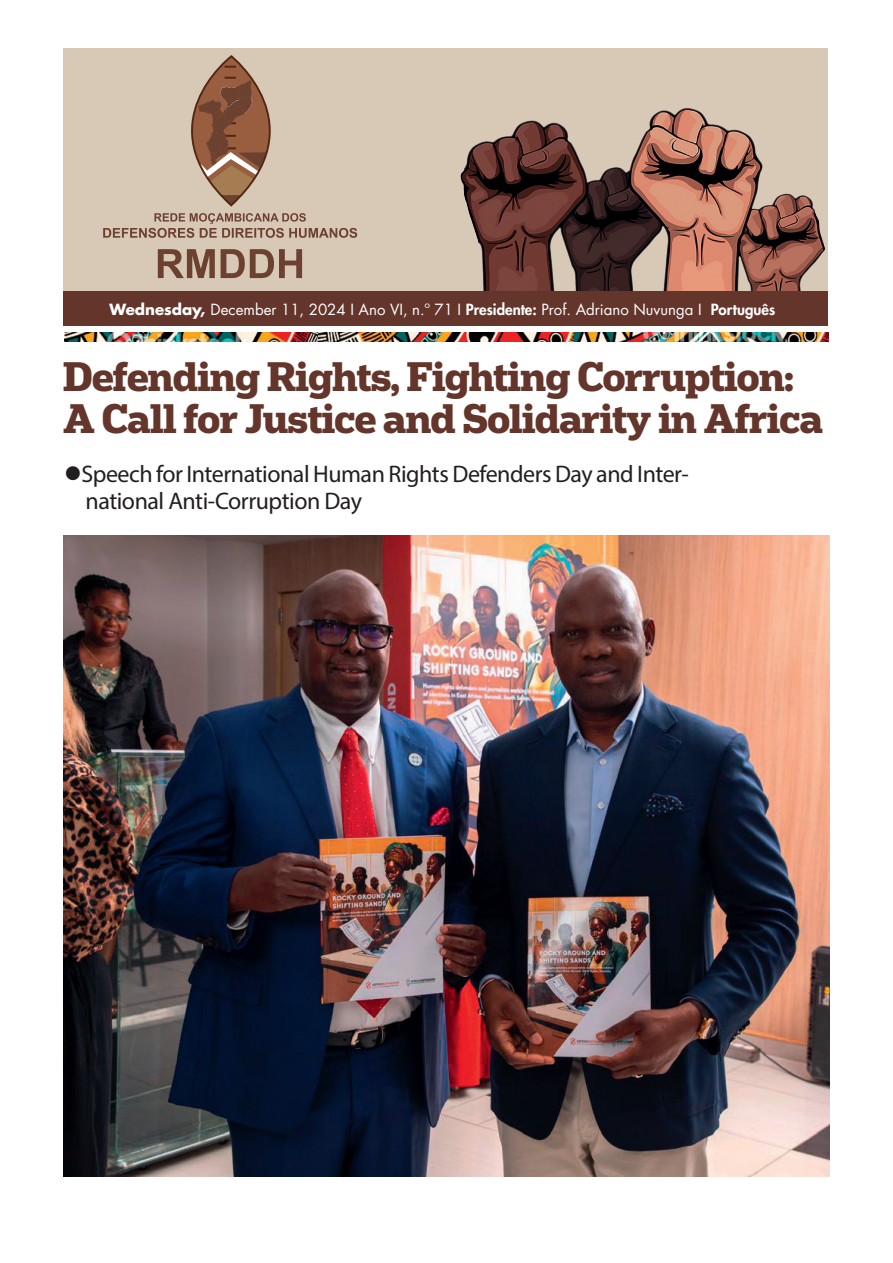
<style>
.page{position:relative;width:893px;height:1263px;background:#fff}
.page>*{position:absolute;margin:0;border:0;box-sizing:border-box;transform-origin:0 0}
.t1{font:700 39px/42px "Popular";letter-spacing:-.02em;color:#64352a}
.t2{font:24px/27px "Myriad Pro";letter-spacing:-.02em;color:#231f20}
.t3{font:15px "Futura LT";color:#fff}
.s1{font-weight:700}
.s2{font-weight:800}
</style>
<div class="page">
<div style="left:64px;top:49px;width:764px;height:277px;background:#d8c8b6"></div>
<img style="left:460px;top:108px;width:365px;height:183px">
<img style="left:65px;top:332px;width:254px;height:10px">
<img style="left:319px;top:332px;width:255px;height:10px">
<img style="left:574px;top:332px;width:254px;height:10px">
<svg style="left:158px;top:249px;width:144px;height:29px"></svg>
<svg style="left:103px;top:56px;width:254px;height:182px"></svg>
<img style="left:64px;top:536px;width:765px;height:641px">
<div style="left:64px;top:291px;width:764px;height:35px;background:#64352a"></div>
<p class="t3" style="left:110px;top:300px;width:667px"><span class="s1">Wednesday,</span> December 11, 2024 I Ano VI, n.º 71 I <span class="s2">Presidente:</span> Prof. Adriano Nuvunga I <span class="s2">Português</span></p>
<h1 class="t1" style="left:63px;top:354px;width:761px">Defending Rights, Fighting Corruption:<br>A Call for Justice and Solidarity in Africa</h1>
<p class="t2" style="left:86px;top:460px;width:605px;text-indent:-21px">●Speech for International Human Rights Defenders Day and Inter&shy;national Anti-Corruption Day</p>
</div>
